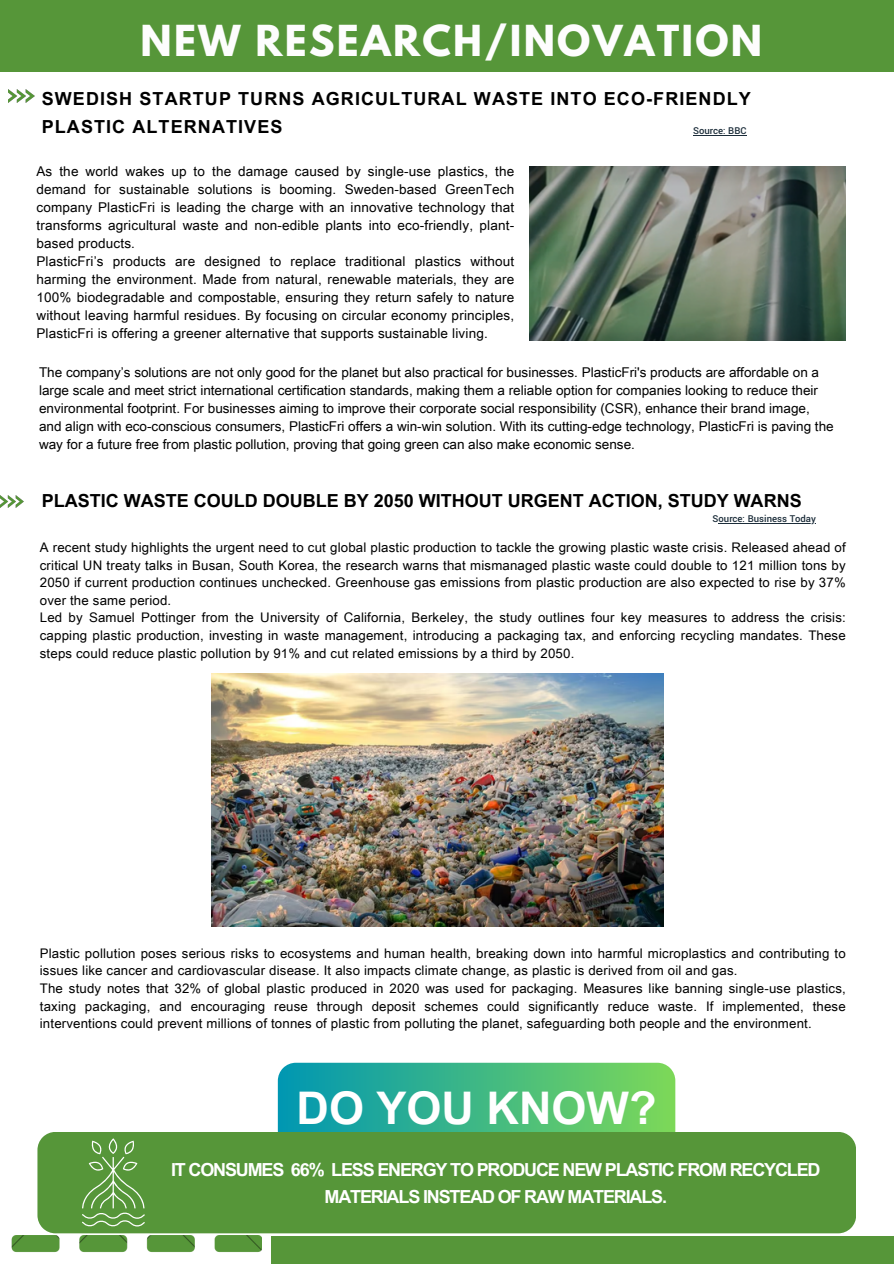
<style>
.page{position:relative;width:894px;height:1264px;background:#fff}
.page>*{position:absolute;margin:0;border:0;box-sizing:border-box;transform-origin:0 0}
.t1{font:700 45px "Arial Unicode MS";color:#fff}
.t2{font:700 37.8px "League Spartan";letter-spacing:.06em;color:#fdfdfd}
.t3{font:700 18px/27px "Arial Unicode MS";letter-spacing:-.065em;color:#fff;text-align:center}
.t4{font:700 18px/28.2px "Arial Unicode MS";letter-spacing:.06em;color:#000}
.t5{font:700 18px "Arial Unicode MS";color:#000}
.t6{font:13.5px/18px "Arial Unicode MS";letter-spacing:.015em;color:#000}
.t7{font:13.2px/17.7px "Arial Unicode MS";letter-spacing:.015em;color:#000}
.t8{font:500 10.5px "Yantramanav";color:#1c2d3a}
</style>
<div class="page">
<div style="left:0;top:0;width:893px;height:72px;background:#569639"></div>
<div style="left:271px;top:1235px;width:622px;height:28px;background:#569639"></div>
<img style="left:11px;top:1235px;width:250px;height:18px">
<img style="left:8px;top:89px;width:26px;height:14px">
<img style="left:0;top:495px;width:24px;height:12px">
<svg style="left:278px;top:1062px;width:397px;height:69px;background:#41b886"></svg>
<div style="left:37px;top:1131px;width:818px;height:102px;background:#569639"></div>
<svg style="left:82px;top:1138px;width:63px;height:88px;background:#6ca353"></svg>
<hr style="left:693px;top:135px;width:53px;height:1px;background:#1c2d3a">
<img style="left:529px;top:167px;width:316px;height:173px">
<hr style="left:718px;top:523px;width:97px;height:1px;background:#1c2d3a">
<img style="left:212px;top:673px;width:451px;height:253px">
<h4 class="t2" style="left:140px;top:22px;width:623px">NEW RESEARCH/INOVATION</h4>
<p class="t4" style="left:42px;top:83px;width:710px">SWEDISH STARTUP TURNS AGRICULTURAL WASTE INTO ECO-FRIENDLY<br>PLASTIC ALTERNATIVES</p>
<h3 class="t8" style="left:693px;top:124px;width:55px">Source: BBC</h3>
<p class="t6" style="left:36px;top:162px;width:479px">As the world wakes up to the damage caused by single-use plastics, the demand for sustainable solutions is booming. Sweden-based GreenTech company PlasticFri is leading the charge with an innovative technology that transforms agricultural waste and non-edible plants into eco-friendly, plant&shy;based products.<br>PlasticFri’s products are designed to replace traditional plastics without harming the environment. Made from natural, renewable materials, they are 100% biodegradable and compostable, ensuring they return safely to nature without leaving harmful residues. By focusing on circular economy principles, PlasticFri is offering a greener alternative that supports sustainable living.</p>
<h4 class="t6" style="left:39px;top:362px;width:796px">The company’s solutions are not only good for the planet but also practical for businesses. PlasticFri's products are affordable on a large scale and meet strict international certification standards, making them a reliable option for companies looking to reduce their environmental footprint. For businesses aiming to improve their corporate social responsibility (CSR), enhance their brand image, and align with eco-conscious consumers, PlasticFri offers a win-win solution. With its cutting-edge technology, PlasticFri is paving the way for a future free from plastic pollution, proving that going green can also make economic sense.</h4>
<p class="t5" style="left:42px;top:488px;width:761px">PLASTIC WASTE COULD DOUBLE BY 2050 WITHOUT URGENT ACTION, STUDY WARNS</p>
<p class="t8" style="left:712px;top:512px;width:105px">Source: Business Today</p>
<h4 class="t7" style="left:40px;top:538px;width:807px">A recent study highlights the urgent need to cut global plastic production to tackle the growing plastic waste crisis. Released ahead of critical UN treaty talks in Busan, South Korea, the research warns that mismanaged plastic waste could double to 121 million tons by 2050 if current production continues unchecked. Greenhouse gas emissions from plastic production are also expected to rise by 37% over the same period.<br>Led by Samuel Pottinger from the University of California, Berkeley, the study outlines four key measures to address the crisis: capping plastic production, investing in waste management, introducing a packaging tax, and enforcing recycling mandates. These steps could reduce plastic pollution by 91% and cut related emissions by a third by 2050.</h4>
<p class="t7" style="left:40px;top:943px;width:807px">Plastic pollution poses serious risks to ecosystems and human health, breaking down into harmful microplastics and contributing to issues like cancer and cardiovascular disease. It also impacts climate change, as plastic is derived from oil and gas.<br>The study notes that 32% of global plastic produced in 2020 was used for packaging. Measures like banning single-use plastics, taxing packaging, and encouraging reuse through deposit schemes could significantly reduce waste. If implemented, these interventions could prevent millions of tonnes of plastic from polluting the planet, safeguarding both people and the environment.</p>
<h2 class="t1" style="left:296px;top:1075px;width:361px">DO YOU KNOW?</h2>
<h3 class="t3" style="left:171px;top:1154px;width:651px">IT CONSUMES 66% LESS ENERGY TO PRODUCE NEW PLASTIC FROM RECYCLED<br>MATERIALS INSTEAD OF RAW MATERIALS.</h3>
</div>
